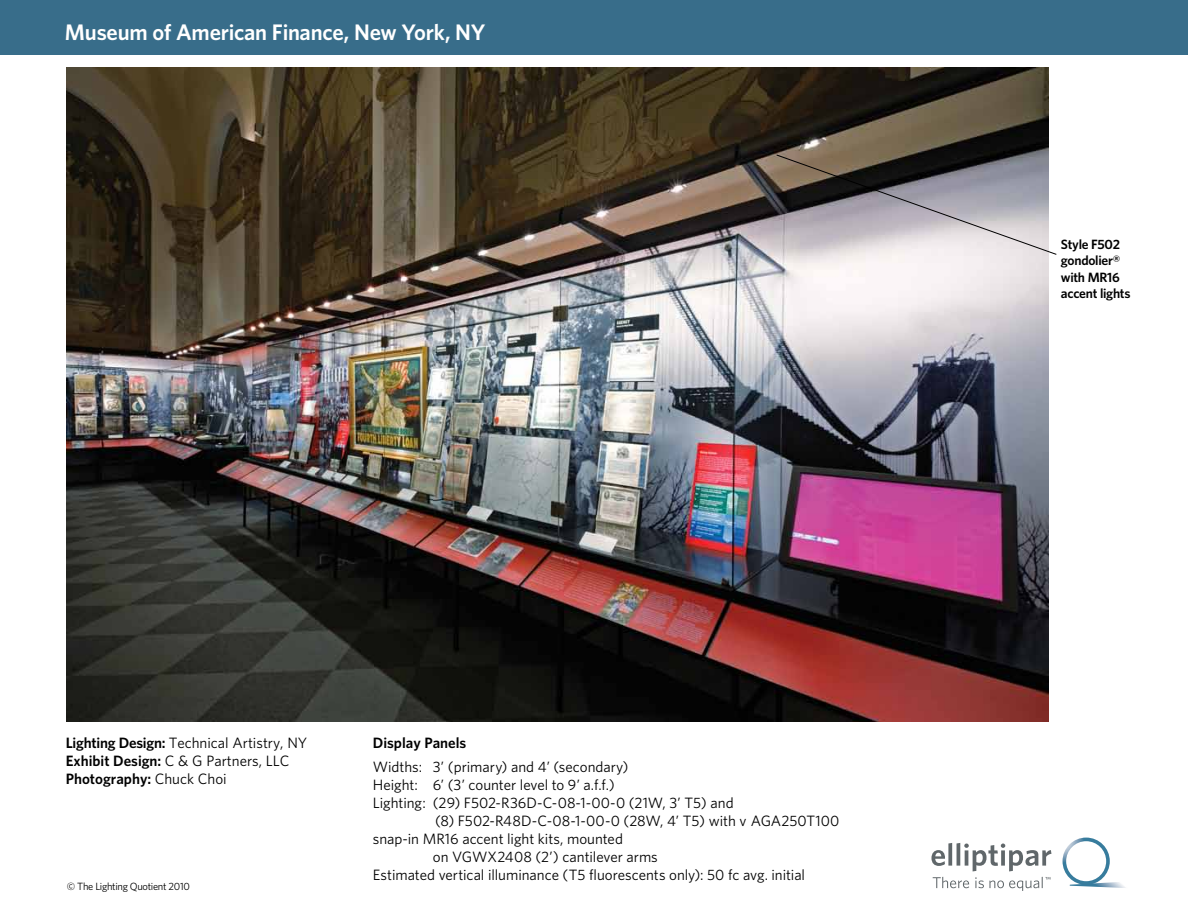
<style>
.page{position:relative;width:1188px;height:918px;background:#fff}
.page>*{position:absolute;margin:0;border:0;box-sizing:border-box;transform-origin:0 0}
.t1{font:600 22.5px "Whitney HTF";letter-spacing:-.01em;color:#fff}
.t2{font:15px/18px "Whitney HTF";color:#000}
.t3{font:600 15px "Whitney HTF";color:#000}
.t4{font:600 13.5px/16.5px "Whitney HTF";letter-spacing:-.02em;color:#000}
.t5{font:10.5px "Whitney HTF";letter-spacing:-.03em;color:#000}
.s1{font-weight:600}
</style>
<div class="page">
<div style="left:0;top:0;width:1188px;height:54px;background:#386d8a"></div>
<img style="left:67px;top:68px;width:981px;height:653px">
<svg style="left:776px;top:154px;width:281px;height:101px;background:#989397"></svg>
<svg style="left:931px;top:843px;width:120px;height:28px"></svg>
<svg style="left:933px;top:877px;width:118px;height:14px"></svg>
<svg style="left:1063px;top:838px;width:63px;height:50px"></svg>
<h1 class="t1" style="left:65px;top:19px;width:422px">Museum of American Finance, New York, NY</h1>
<p class="t2" style="left:66px;top:734px;width:243px"><span class="s1">Lighting Design:</span> Technical Artistry, NY<br><span class="s1">Exhibit Design:</span> C &amp; G Partners, LLC<br><span class="s1">Photography:</span> Chuck Choi</p>
<p class="t5" style="left:67px;top:880px;width:125px">© The Lighting Quotient 2010</p>
<p class="t3" style="left:373px;top:734px;width:95px">Display Panels</p>
<p class="t2" style="left:373px;top:757px;width:257px">Widths: 3’ (primary) and 4’ (secondary)</p>
<p class="t2" style="left:373px;top:775px;width:244px">Height: 6’ (3’ counter level to 9’ a.f.f.)</p>
<p class="t2" style="left:373px;top:793px;width:362px">Lighting: (29) F502-R36D-C-08-1-00-0 (21W, 3’ T5) and</p>
<p class="t2" style="left:435px;top:811px;width:406px">(8) F502-R48D-C-08-1-00-0 (28W, 4’ T5) with v AGA250T100</p>
<p class="t2" style="left:373px;top:829px;width:252px">snap-in MR16 accent light kits, mounted</p>
<p class="t2" style="left:433px;top:847px;width:227px">on VGWX2408 (2’) cantilever arms</p>
<p class="t2" style="left:373px;top:865px;width:434px">Estimated vertical illuminance (T5 fluorescents only): 50 fc avg. initial</p>
<p class="t4" style="left:1061px;top:236px;width:71px">Style F502 gondolier® with MR16 accent lights</p>
</div>
